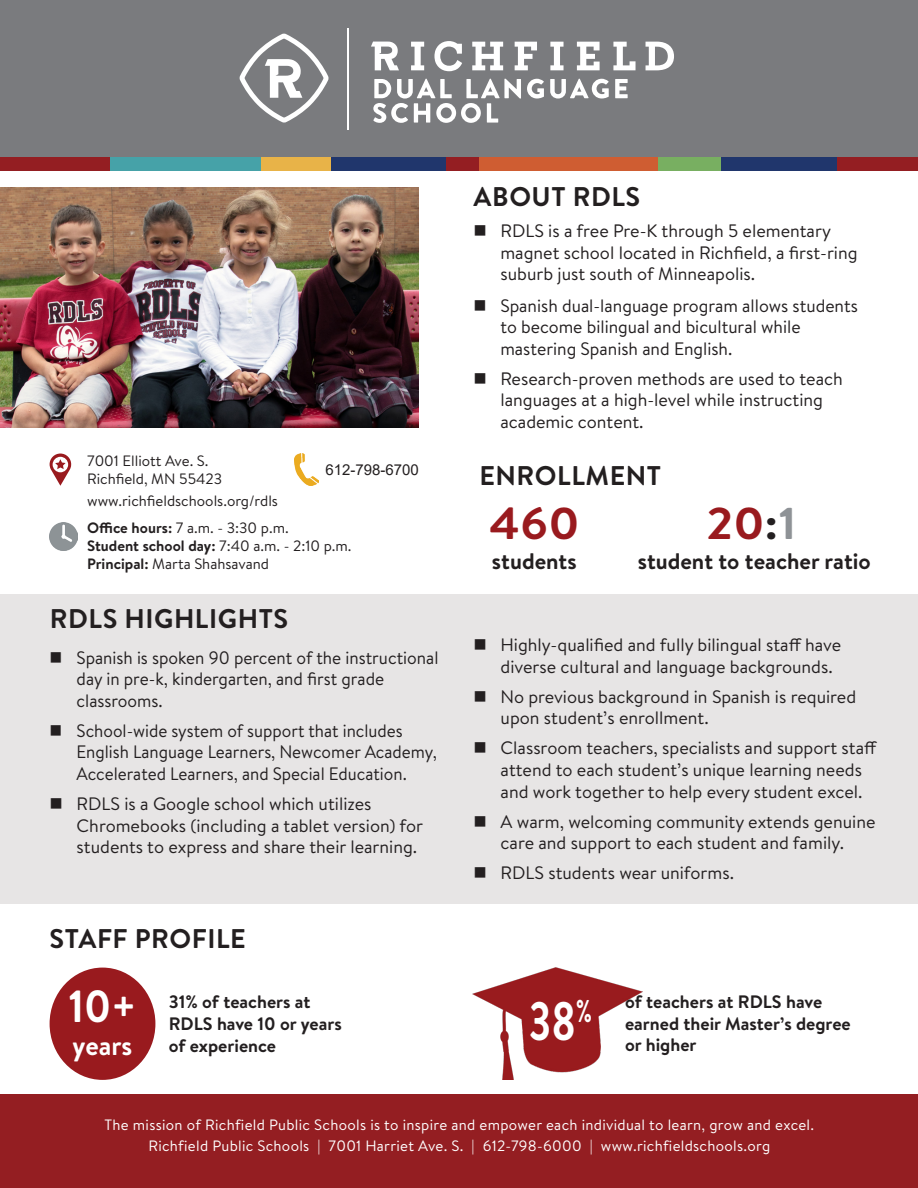
<style>
.page{position:relative;width:918px;height:1188px;background:#fff}
.page>*{position:absolute;margin:0;border:0;box-sizing:border-box;transform-origin:0 0}
.t1{font:700 54px "Brandon Text";color:#fff;scale:.75 1}
.t2{font:700 45px "Brandon Text";color:#fff;scale:.94 1}
.t3{font:700 44.55px "Brandon Text";color:#991a1e;scale:1.09 1}
.t4{font:700 27px "Brandon Text";letter-spacing:.02em;color:#231f20}
.t5{font:700 27px "Brandon Text";color:#fff}
.t6{font:700 22.5px "Brandon Text";color:#231f20}
.t7{font:18px/21.6px "Brandon Text";color:#231f20}
.t8{font:18px/21.6px "Brandon Text";color:#231f20;scale:.95 1}
.t9{font:700 18px/21.6px "Brandon Text";color:#231f20}
.t10{font:18px/21.6px "Brandon Text";color:#231f20;scale:.96 1}
.t11{font:15px "Brandon Text";letter-spacing:.02em;color:#fff}
.t12{font:15px/22.5px "Brandon Text";color:#231f20}
.t13{font:15px "Arial";color:#231f20}
.s1{font-weight:700}
.s2{color:#231f20}
.s3{color:#8e9296}
</style>
<div class="page">
<img style="left:0;top:187px;width:419px;height:240px">
<div style="left:0;top:594px;width:918px;height:310px;background:#e7e5e5"></div>
<img style="left:473px;top:968px;width:170px;height:112px">
<svg style="left:50px;top:454px;width:21px;height:32px"></svg>
<img style="left:294px;top:454px;width:24px;height:32px">
<img style="left:50px;top:523px;width:27px;height:28px">
<div style="left:50px;top:968px;width:105px;height:112px;background:#991a1e;border-radius:50%"></div>
<div style="left:0;top:0;width:918px;height:164px;background:#7a7b7e"></div>
<div style="left:0;top:157px;width:110px;height:13px;background:#941e22"></div>
<div style="left:110px;top:157px;width:154px;height:13px;background:#46a2a8"></div>
<div style="left:262px;top:157px;width:69px;height:13px;background:#e8b348"></div>
<div style="left:331px;top:157px;width:117px;height:13px;background:#20366c"></div>
<div style="left:446px;top:157px;width:35px;height:13px;background:#941e22"></div>
<div style="left:479px;top:157px;width:179px;height:13px;background:#cf5d32"></div>
<div style="left:658px;top:157px;width:63px;height:13px;background:#78af61"></div>
<div style="left:721px;top:157px;width:117px;height:13px;background:#20366c"></div>
<div style="left:838px;top:157px;width:80px;height:13px;background:#941e22"></div>
<svg style="left:240px;top:33px;width:89px;height:90px"></svg>
<hr style="left:347px;top:28px;width:2px;height:102px;background:#fff">
<svg style="left:411px;top:42px;width:13px;height:28px"></svg>
<svg style="left:472px;top:42px;width:31px;height:28px"></svg>
<svg style="left:515px;top:42px;width:22px;height:28px"></svg>
<svg style="left:550px;top:42px;width:14px;height:28px"></svg>
<svg style="left:577px;top:42px;width:23px;height:28px"></svg>
<svg style="left:613px;top:42px;width:23px;height:28px"></svg>
<svg style="left:371px;top:42px;width:28px;height:28px"></svg>
<svg style="left:646px;top:42px;width:28px;height:28px"></svg>
<svg style="left:434px;top:41px;width:28px;height:30px"></svg>
<svg style="left:527px;top:79px;width:17px;height:20px"></svg>
<svg style="left:550px;top:79px;width:59px;height:20px"></svg>
<svg style="left:615px;top:79px;width:13px;height:19px"></svg>
<svg style="left:373px;top:79px;width:148px;height:44px"></svg>
<div style="left:0;top:1094px;width:918px;height:94px;background:#941e22"></div>
<p class="t4" style="left:474px;top:178px;width:168px">ABOUT RDLS</p>
<p class="t7" style="left:500px;top:219px;width:359px">RDLS is a free Pre-K through 5 elementary magnet school located in Richfield, a first-ring suburb just south of Minneapolis.</p>
<p class="t7" style="left:500px;top:294px;width:359px">Spanish dual-language program allows students to become bilingual and bicultural while mastering Spanish and English.</p>
<p class="t7" style="left:500px;top:367px;width:344px">Research-proven methods are used to teach languages at a high-level while instructing academic content.</p>
<p class="t12" style="left:87px;top:449px;width:123px">7001 Elliott Ave. S.</p>
<p class="t12" style="left:87px;top:467px;width:192px">Richfield, MN 55423 www.richfieldschools.org/rdls</p>
<p class="t12" style="left:87px;top:518px;width:266px;line-height:18px"><span class="s1">Office hours:</span> 7 a.m. - 3:30 p.m.<br><span class="s1">Student school day:</span> 7:40 a.m. - 2:10 p.m.</p>
<p class="t12" style="left:87px;top:552px;width:183px"><span class="s1">Principal:</span> Marta Shahsavand</p>
<p class="t13" style="left:326px;top:459px;width:95px">612-798-6700</p>
<p class="t4" style="left:479px;top:456px;width:183px">ENROLLMENT</p>
<p class="t3" style="left:489px;top:492px;width:84px">460</p>
<p class="t3" style="left:707px;top:492px;width:84px">20<span class="s2">:</span><span class="s3">1</span></p>
<p class="t6" style="left:492px;top:545px;width:86px">students</p>
<p class="t6" style="left:638px;top:545px;width:235px">student to teacher ratio</p>
<p class="t4" style="left:50px;top:599px;width:240px">RDLS HIGHLIGHTS</p>
<p class="t10" style="left:77px;top:646px;width:378px">Spanish is spoken 90 percent of the instructional day in pre-k, kindergarten, and first grade classrooms.</p>
<p class="t8" style="left:77px;top:719px;width:381px">School-wide system of support that includes<br>English Language Learners, Newcomer Academy,<br>Accelerated Learners, and Special Education.</p>
<p class="t7" style="left:77px;top:792px;width:348px">RDLS is a Google school which utilizes<br>Chromebooks (including a tablet version) for students to express and share their learning.</p>
<p class="t4" style="left:50px;top:919px;width:198px">STAFF PROFILE</p>
<p class="t2" style="left:68px;top:975px;width:74px">10+</p>
<p class="t5" style="left:73px;top:1026px;width:61px">years</p>
<p class="t9" style="left:169px;top:991px;width:175px">31% of teachers at<br>RDLS have 10 or years of experience</p>
<p class="t7" style="left:501px;top:634px;width:342px">Highly-qualified and fully bilingual staff have diverse cultural and language backgrounds.</p>
<p class="t7" style="left:501px;top:685px;width:357px">No previous background in Spanish is required upon student’s enrollment.</p>
<p class="t7" style="left:501px;top:737px;width:378px">Classroom teachers, specialists and support staff attend to each student’s unique learning needs and work together to help every student excel.</p>
<p class="t7" style="left:501px;top:810px;width:376px">A warm, welcoming community extends genuine care and support to each student and family.</p>
<p class="t7" style="left:501px;top:862px;width:235px">RDLS students wear uniforms.</p>
<p class="t1" style="left:529px;top:983px;width:86px">38<sup>%</sup></p>
<p class="t9" style="left:625px;top:991px;width:227px">of teachers at RDLS have earned their Master’s degree or higher</p>
<p class="t11" style="left:105px;top:1115px;width:711px">The mission of Richfield Public Schools is to inspire and empower each individual to learn, grow and excel.</p>
<p class="t11" style="left:149px;top:1136px;width:623px">Richfield Public Schools | 7001 Harriet Ave. S. | 612-798-6000 | www.richfieldschools.org</p>
</div>
